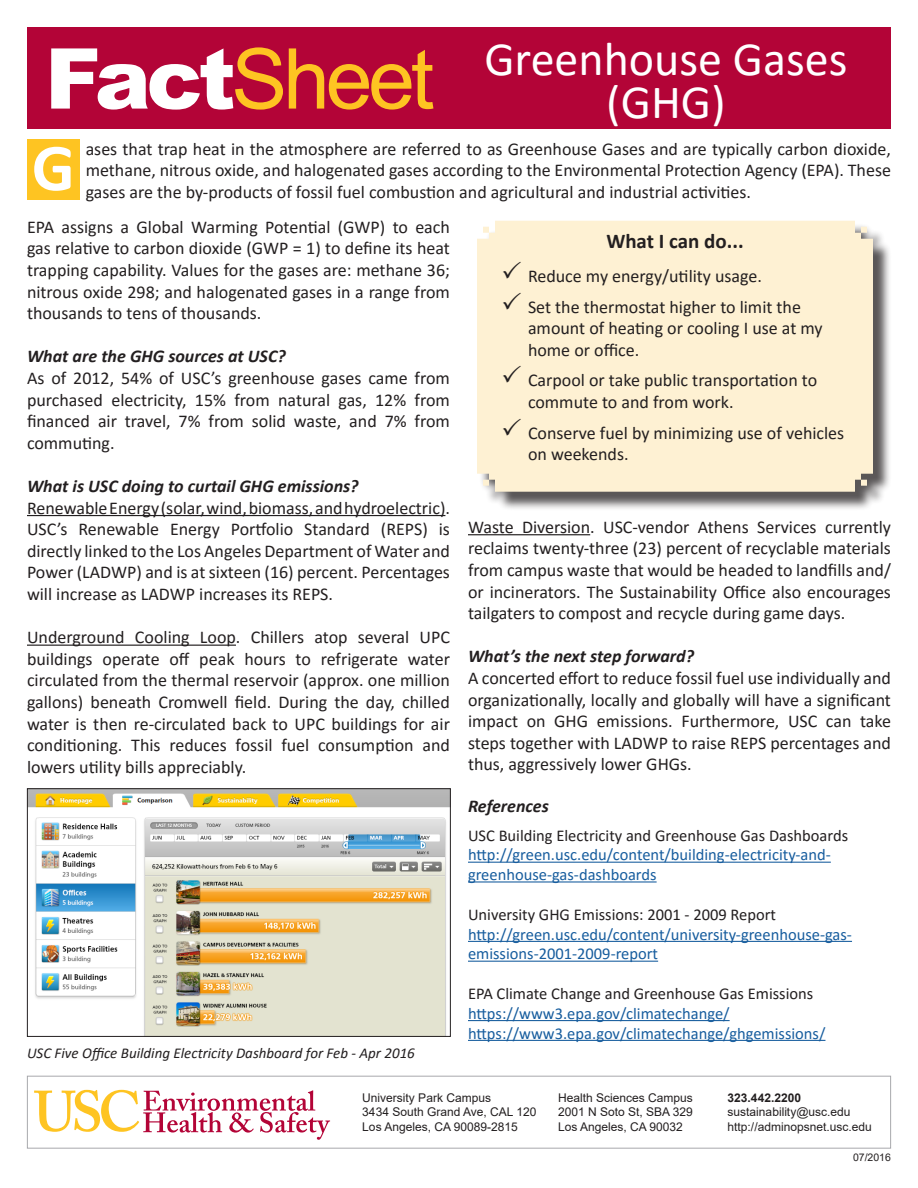
<style>
.page{position:relative;width:918px;height:1188px;background:#fff}
.page>*{position:absolute;margin:0;border:0;box-sizing:border-box;transform-origin:0 0}
.t1{font:84px "Arial";letter-spacing:-.05em;color:#fec422}
.t2{font:700 67.5px "Calibri";color:#fff}
.t3{font:48px/43.5px "Calibri";color:#fff;text-align:center}
.body_text{font:700 21px "Calibri";color:#231f20}
.number_list{font:18px/21.6px "Calibri";color:#231f20;text-align:justify}
.body_text-2{font:18px/21.6px "Calibri";color:#231f20}
.body_text-3{font:italic 700 18px "Calibri";color:#231f20}
.body_text-4{font:16.5px/19.8px "Calibri";color:#175d9e}
.body_text-5{font:16.5px "Calibri";color:#231f20}
.t4{font:italic 15px "Calibri";color:#231f20}
.t5{font:12px/14.4px "Arial";color:#231f20}
.t6{font:700 12px "Arial";color:#231f20}
.t7{font:10.5px "Arial";color:#231f20}
.s1{font-weight:900;color:#fff}
</style>
<div class="page">
<div style="left:27px;top:27px;width:864px;height:102px;background:#b30437"></div>
<svg style="left:34px;top:1090px;width:296px;height:50px"></svg>
<div style="left:27px;top:1076px;width:864px;height:73px;border:1px solid #a8a9ad"></div>
<hr style="left:27px;top:515px;width:418px;height:1px;background:#231f20">
<hr style="left:27px;top:645px;width:209px;height:1px;background:#231f20">
<img style="left:29px;top:790px;width:420px;height:245px">
<div style="left:27px;top:788px;width:424px;height:249px;border:1px solid #231f20"></div>
<hr style="left:468px;top:534px;width:122px;height:1px;background:#231f20">
<hr style="left:468px;top:862px;width:363px;height:1px;background:#175d9e">
<hr style="left:468px;top:881px;width:189px;height:2px;background:#175d9e">
<hr style="left:468px;top:941px;width:384px;height:1px;background:#175d9e">
<hr style="left:468px;top:961px;width:190px;height:1px;background:#175d9e">
<hr style="left:468px;top:1020px;width:262px;height:1px;background:#175d9e">
<hr style="left:468px;top:1040px;width:357px;height:1px;background:#175d9e">
<div style="left:27px;top:140px;width:53px;height:60px;background:#fec422"></div>
<div style="left:479px;top:223px;width:413px;height:287px;background:#231f20;opacity:.75"></div>
<div style="left:477px;top:221px;width:396px;height:271px;background:#fef1d3"></div>
<h1 class="t1" style="left:45px;top:21px;width:391px"><span class="s1">Fact</span>Sheet</h1>
<p class="t3" style="left:484px;top:36px;width:365px">Greenhouse Gases (GHG)</p>
<p class="t2" style="left:32px;top:120px;width:44px">G</p>
<p class="body_text-2" style="left:86px;top:137px;width:807px">ases that trap heat in the atmosphere are referred to as Greenhouse Gases and are typically carbon dioxide, methane, nitrous oxide, and halogenated gases according to the Environmental Protection Agency (EPA). These</p>
<p class="body_text-2" style="left:86px;top:180px;width:667px">gases are the by-products of fossil fuel combustion and agricultural and industrial activities.</p>
<p class="number_list" style="left:27px;top:215px;width:425px">EPA assigns a Global Warming Potential (GWP) to each gas relative to carbon dioxide (GWP = 1) to define its heat trapping capability. Values for the gases are: methane 36; nitrous oxide 298; and halogenated gases in a range from thousands to tens of thousands.</p>
<p class="body_text-3" style="left:27px;top:344px;width:260px">What are the GHG sources at USC?</p>
<p class="number_list" style="left:27px;top:367px;width:424px">As of 2012, 54% of USC’s greenhouse gases came from purchased electricity, 15% from natural gas, 12% from financed air travel, 7% from solid waste, and 7% from commuting.</p>
<p class="body_text-3" style="left:27px;top:473px;width:333px">What is USC doing to curtail GHG emissions?</p>
<p class="number_list" style="left:27px;top:496px;width:425px">Renewable Energy (solar, wind, biomass, and hydroelectric).<br>USC’s Renewable Energy Portfolio Standard (REPS) is directly linked to the Los Angeles Department of Water and Power (LADWP) and is at sixteen (16) percent. Percentages will increase as LADWP increases its REPS.</p>
<p class="number_list" style="left:27px;top:626px;width:425px">Underground Cooling Loop. Chillers atop several UPC buildings operate off peak hours to refrigerate water circulated from the thermal reservoir (approx. one million gallons) beneath Cromwell field. During the day, chilled water is then re-circulated back to UPC buildings for air conditioning. This reduces fossil fuel consumption and lowers utility bills appreciably.</p>
<p class="t4" style="left:27px;top:1042px;width:389px">USC Five Office Building Electricity Dashboard for Feb - Apr 2016</p>
<p class="body_text" style="left:606px;top:227px;width:139px">What I can do...</p>
<p class="number_list" style="left:501px;top:265px;width:263px">✓ Reduce my energy/utility usage.</p>
<p class="number_list" style="left:528px;top:295px;width:296px;text-align:left;text-indent:-27px">✓ Set the thermostat higher to limit the amount of heating or cooling I use at my home or office.</p>
<p class="number_list" style="left:528px;top:369px;width:291px;text-indent:-27px">✓ Carpool or take public transportation to commute to and from work.</p>
<p class="number_list" style="left:528px;top:421px;width:318px;text-indent:-27px">✓ Conserve fuel by minimizing use of vehicles on weekends.</p>
<p class="number_list" style="left:468px;top:515px;width:425px">Waste Diversion. USC-vendor Athens Services currently reclaims twenty-three (23) percent of recyclable materials from campus waste that would be headed to landfills and/ or incinerators. The Sustainability Office also encourages tailgaters to compost and recycle during game days.</p>
<p class="body_text-3" style="left:468px;top:644px;width:228px">What’s the next step forward?</p>
<p class="number_list" style="left:468px;top:667px;width:425px">A concerted effort to reduce fossil fuel use individually and organizationally, locally and globally will have a significant impact on GHG emissions. Furthermore, USC can take steps together with LADWP to raise REPS percentages and thus, aggressively lower GHGs.</p>
<p class="body_text-3" style="left:468px;top:793px;width:82px">References</p>
<p class="body_text-5" style="left:468px;top:824px;width:382px">USC Building Electricity and Greenhouse Gas Dashboards</p>
<p class="body_text-4" style="left:468px;top:844px;width:364px">http://green.usc.edu/content/building-electricity-and&shy;greenhouse-gas-dashboards</p>
<p class="body_text-5" style="left:468px;top:903px;width:310px">University GHG Emissions: 2001 - 2009 Report</p>
<p class="body_text-4" style="left:468px;top:924px;width:386px">http://green.usc.edu/content/university-greenhouse-gas&shy;emissions-2001-2009-report</p>
<p class="body_text-5" style="left:468px;top:982px;width:347px">EPA Climate Change and Greenhouse Gas Emissions</p>
<p class="body_text-4" style="left:468px;top:1003px;width:263px">https://www3.epa.gov/climatechange/</p>
<p class="body_text-4" style="left:468px;top:1023px;width:359px">https://www3.epa.gov/climatechange/ghgemissions/</p>
<p class="t5" style="left:362px;top:1090px;width:176px">University Park Campus<br>3434 South Grand Ave, CAL 120<br>Los Angeles, CA 90089-2815</p>
<p class="t5" style="left:558px;top:1090px;width:136px;text-align:justify">Health Sciences Campus 2001 N Soto St, SBA 329<br>Los Angeles, CA 90032</p>
<p class="t6" style="left:728px;top:1089px;width:75px">323.442.2200</p>
<p class="t5" style="left:728px;top:1105px;width:146px">sustainability@usc.edu http://adminopsnet.usc.edu</p>
<p class="t7" style="left:853px;top:1150px;width:39px">07/2016</p>
</div>
